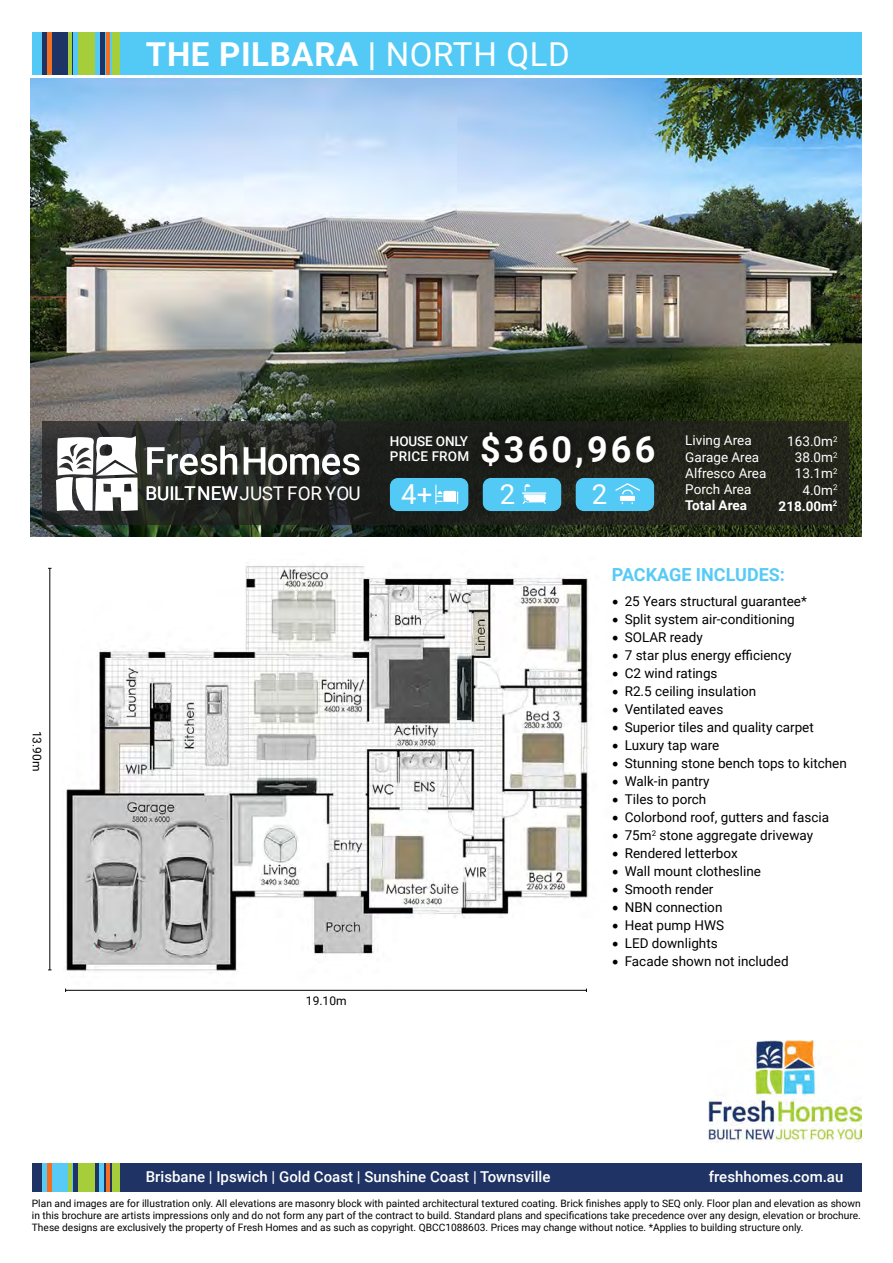
<style>
.page{position:relative;width:893px;height:1263px;background:#fff}
.page>*{position:absolute;margin:0;border:0;box-sizing:border-box;transform-origin:0 0}
.t1{font:700 36px "Roboto";letter-spacing:.085em;color:#fff}
.t2{font:700 33px "Roboto";letter-spacing:.02em;color:#fff}
.t3{font:27.6px "Roboto";color:#fff}
.t4{font:18.9px "Roboto";color:#fff}
.t5{font:700 18px "Roboto";color:#57caf5}
.t6{font:500 15px "Roboto";color:#fff}
.t7{font:13.5px "Roboto";color:#000}
.t8{font:13.5px/16.2px "Roboto";color:#fff}
.t9{font:500 13.5px/15px "Roboto";color:#fff}
.t10{font:700 13.5px "Roboto";color:#fff}
.t11{font:12px "Roboto";color:#000}
.t12{font:10.2px/12px "Roboto";color:#000;text-align:justify}
.s1{font-weight:400}
.s2{font-weight:700}
.s3{font-family:"Minion Pro";font-size:18px}
</style>
<div class="page">
<img style="left:708px;top:1041px;width:153px;height:101px">
<img style="left:31px;top:79px;width:830px;height:457px">
<svg style="left:43px;top:422px;width:806px;height:103px;fill:#21231c"></svg>
<svg style="left:147px;top:446px;width:90px;height:29px"></svg>
<svg style="left:244px;top:447px;width:115px;height:28px"></svg>
<svg style="left:56px;top:436px;width:82px;height:75px"></svg>
<div style="left:390px;top:478px;width:78px;height:33px;background:#52caf5;border-radius:8px"></div>
<svg style="left:435px;top:485px;width:23px;height:19px"></svg>
<div style="left:483px;top:478px;width:78px;height:33px;background:#52caf5;border-radius:8px"></div>
<svg style="left:522px;top:484px;width:25px;height:20px"></svg>
<div style="left:576px;top:478px;width:78px;height:33px;background:#52caf5;border-radius:8px"></div>
<svg style="left:615px;top:483px;width:25px;height:21px"></svg>
<div style="left:619px;top:495px;width:17px;height:7px;background:#fff;border-radius:2px"></div>
<div style="left:619px;top:494px;width:17px;height:8px;border:1px solid #57caf5;border-radius:2px"></div>
<div style="left:473px;top:423px;width:190px;height:53px;background:#1a1b16"></div>
<img style="left:66px;top:565px;width:522px;height:407px">
<div style="left:32px;top:32px;width:829px;height:42px;background:#52caf5"></div>
<div style="left:113px;top:32px;width:7px;height:42px;background:#a6ce3a"></div>
<div style="left:78px;top:32px;width:17px;height:42px;background:#a6ce3a"></div>
<hr style="left:106px;top:32px;width:3px;height:42px;background:#f36f21">
<div style="left:43px;top:32px;width:30px;height:42px;background:#1f3466"></div>
<hr style="left:100px;top:32px;width:4px;height:42px;background:#1f3466">
<hr style="left:68px;top:32px;width:3px;height:42px;background:#a6ce3a">
<div style="left:47px;top:32px;width:5px;height:42px;background:#f36f21"></div>
<div style="left:32px;top:1163px;width:829px;height:28px;background:#1f3465"></div>
<hr style="left:49px;top:568px;width:1px;height:402px;background:#000">
<hr style="left:66px;top:990px;width:520px;height:1px;background:#000">
<div style="left:113px;top:1163px;width:7px;height:28px;background:#a6ce3a"></div>
<div style="left:78px;top:1163px;width:17px;height:28px;background:#a6ce3a"></div>
<hr style="left:106px;top:1163px;width:3px;height:28px;background:#f36f21">
<div style="left:43px;top:1163px;width:30px;height:28px;background:#57caf5"></div>
<hr style="left:100px;top:1163px;width:4px;height:28px;background:#57caf5">
<hr style="left:68px;top:1163px;width:3px;height:28px;background:#a6ce3a">
<div style="left:47px;top:1163px;width:5px;height:28px;background:#f36f21"></div>
<h2 class="t2" style="left:146px;top:31px;width:425px">THE PILBARA | <span class="s1">NORTH QLD</span></h2>
<p class="t11" style="left:46px;top:730px;width:42px;rotate:90deg">13.90m</p>
<h3 class="t9" style="left:390px;top:433px;width:81px">HOUSE ONLY<br>PRICE FROM</h3>
<h1 class="t1" style="left:480px;top:423px;width:177px">$360,966</h1>
<h3 class="t4" style="left:145px;top:480px;width:217px">BUILT NEWJUST FOR YOU</h3>
<h3 class="t3" style="left:401px;top:475px;width:33px">4+</h3>
<h3 class="t3" style="left:500px;top:474px;width:17px">2</h3>
<h3 class="t3" style="left:592px;top:475px;width:17px">2</h3>
<h3 class="t8" style="left:685px;top:432px;width:83px">Living Area<br>Garage Area<br>Alfresco Area<br>Porch Area</h3>
<h3 class="t10" style="left:685px;top:496px;width:63px">Total Area</h3>
<h3 class="t8" style="left:779px;top:433px;width:60px;text-align:right">163.0m<sup>2<br></sup>38.0m<sup>2<br></sup>13.1m<sup>2<br></sup>4.0m<sup>2<br></sup><span class="s2">218.00m</span><sup>2</sup></h3>
<p class="t11" style="left:306px;top:992px;width:42px">19.10m</p>
<h3 class="t5" style="left:612px;top:562px;width:175px">PACKAGE INCLUDES:</h3>
<h3 class="t7" style="left:612px;top:592px;width:196px"><span class="s3">•</span> 25 Years structural guarantee*</h3>
<h3 class="t7" style="left:612px;top:610px;width:184px"><span class="s3">•</span> Split system air-conditioning</h3>
<h3 class="t7" style="left:612px;top:628px;width:92px"><span class="s3">•</span> SOLAR ready</h3>
<h3 class="t7" style="left:612px;top:646px;width:181px"><span class="s3">•</span> 7 star plus energy efficiency</h3>
<h3 class="t7" style="left:612px;top:664px;width:107px"><span class="s3">•</span> C2 wind ratings</h3>
<h3 class="t7" style="left:612px;top:682px;width:146px"><span class="s3">•</span> R2.5 ceiling insulation</h3>
<h3 class="t7" style="left:612px;top:700px;width:113px"><span class="s3">•</span> Ventilated eaves</h3>
<h3 class="t7" style="left:612px;top:718px;width:203px"><span class="s3">•</span> Superior tiles and quality carpet</h3>
<h3 class="t7" style="left:612px;top:736px;width:109px"><span class="s3">•</span> Luxury tap ware</h3>
<h3 class="t7" style="left:612px;top:754px;width:236px"><span class="s3">•</span> Stunning stone bench tops to kitchen</h3>
<h3 class="t7" style="left:612px;top:772px;width:99px"><span class="s3">•</span> Walk-in pantry</h3>
<h3 class="t7" style="left:612px;top:790px;width:96px"><span class="s3">•</span> Tiles to porch</h3>
<h3 class="t7" style="left:612px;top:808px;width:219px"><span class="s3">•</span> Colorbond roof, gutters and fascia</h3>
<h3 class="t7" style="left:612px;top:826px;width:203px"><span class="s3">•</span> 75m<sup>2</sup> stone aggregate driveway</h3>
<h3 class="t7" style="left:612px;top:844px;width:127px"><span class="s3">•</span> Rendered letterbox</h3>
<h3 class="t7" style="left:612px;top:862px;width:151px"><span class="s3">•</span> Wall mount clothesline</h3>
<h3 class="t7" style="left:612px;top:880px;width:103px"><span class="s3">•</span> Smooth render</h3>
<h3 class="t7" style="left:612px;top:898px;width:112px"><span class="s3">•</span> NBN connection</h3>
<h3 class="t7" style="left:612px;top:916px;width:114px"><span class="s3">•</span> Heat pump HWS</h3>
<h3 class="t7" style="left:612px;top:934px;width:107px"><span class="s3">•</span> LED downlights</h3>
<h3 class="t7" style="left:612px;top:952px;width:178px"><span class="s3">•</span> Facade shown not included</h3>
<h3 class="t6" style="left:146px;top:1166px;width:406px">Brisbane | Ipswich | Gold Coast | Sunshine Coast | Townsville</h3>
<h3 class="t6" style="left:709px;top:1166px;width:136px">freshhomes.com.au</h3>
<p class="t12" style="left:32px;top:1197px;width:830px">Plan and images are for illustration only. All elevations are masonry block with painted architectural textured coating. Brick finishes apply to SEQ only. Floor plan and elevation as shown in this brochure are artists impressions only and do not form any part of the contract to build. Standard plans and specifications take precedence over any design, elevation or brochure.<br>These designs are exclusively the property of Fresh Homes and as such as copyright. QBCC1088603. Prices may change without notice. *Applies to building structure only.</p>
</div>
